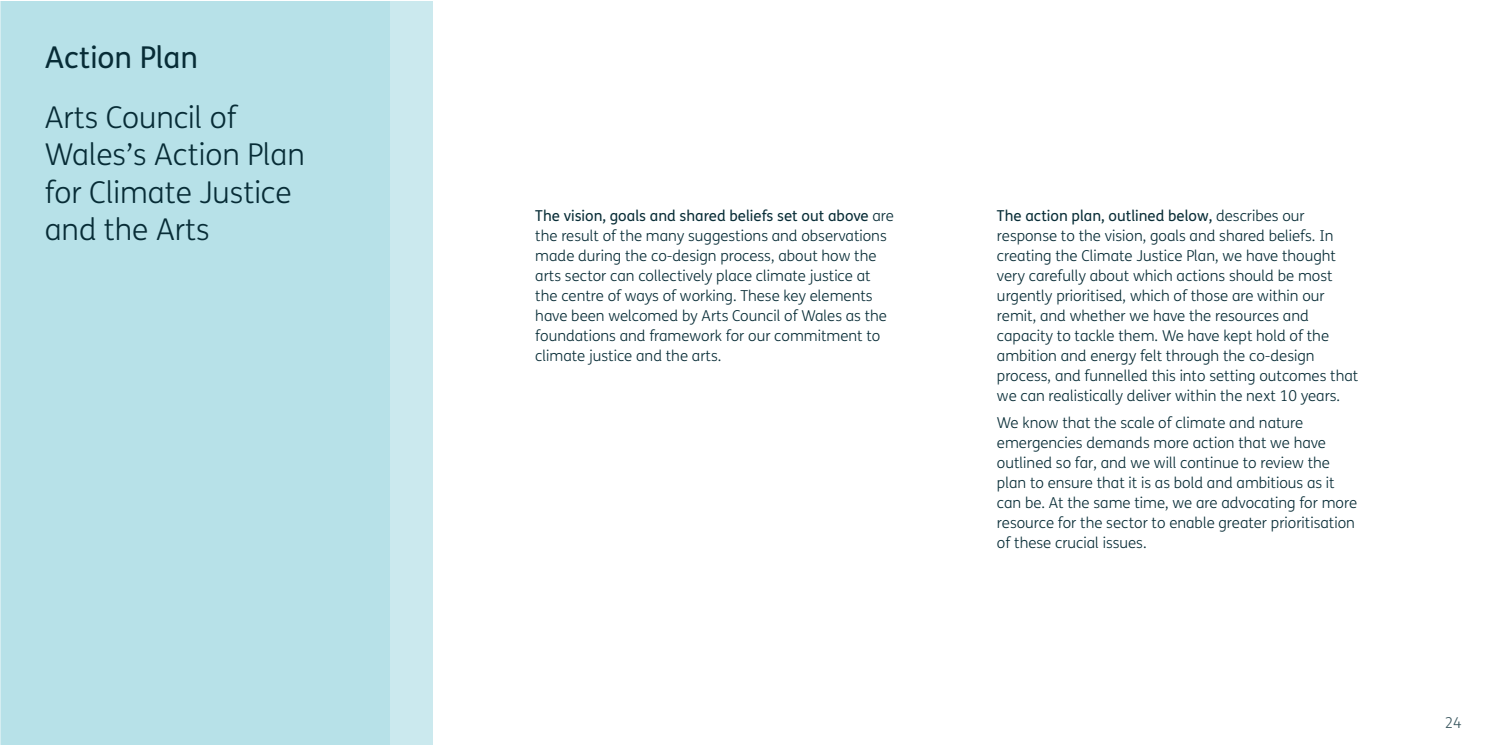
<style>
.page{position:relative;width:1489px;height:745px;background:#fff}
.page>*{position:absolute;margin:0;border:0;box-sizing:border-box;transform-origin:0 0}
.Heading_H2{font:300 30px/37.5px "FS Me";color:#072c36}
.Heading_H2-2{font:30px "FS Me";color:#072c36}
.Body_copy{font:300 15px/20px "FS Me";color:#072c36}
.t1{font:300 15px "FS Me";color:#39565e}
.s1{font-weight:400}
</style>
<div class="page">
<div style="left:1px;top:1px;width:431px;height:743px;background:#cbe9ee"></div>
<div style="left:1px;top:1px;width:389px;height:743px;background:#b7e1e8"></div>
<h3 class="Heading_H2-2" style="left:45px;top:36px;width:155px">Action Plan</h3>
<h3 class="Heading_H2" style="left:45px;top:98px;width:262px">Arts Council of<br>Wales’s Action Plan for Climate Justice and the Arts</h3>
<p class="Body_copy" style="left:535px;top:205px;width:360px"><span class="s1">The vision, goals and shared beliefs set out above</span> are the result of the many suggestions and observations made during the co-design process, about how the arts sector can collectively place climate justice at the centre of ways of working. These key elements have been welcomed by Arts Council of Wales as the foundations and framework for our commitment to climate justice and the arts.</p>
<p class="Body_copy" style="left:996px;top:205px;width:363px"><span class="s1">The action plan, outlined below,</span> describes our response to the vision, goals and shared beliefs. In creating the Climate Justice Plan, we have thought very carefully about which actions should be most urgently prioritised, which of those are within our remit, and whether we have the resources and capacity to tackle them. We have kept hold of the ambition and energy felt through the co-design process, and funnelled this into setting outcomes that we can realistically deliver within the next 10 years.</p>
<p class="Body_copy" style="left:996px;top:412px;width:361px">We know that the scale of climate and nature emergencies demands more action that we have outlined so far, and we will continue to review the plan to ensure that it is as bold and ambitious as it can be. At the same time, we are advocating for more resource for the sector to enable greater prioritisation of these crucial issues.</p>
<p class="t1" style="left:1444px;top:712px;width:19px">24</p>
</div>
